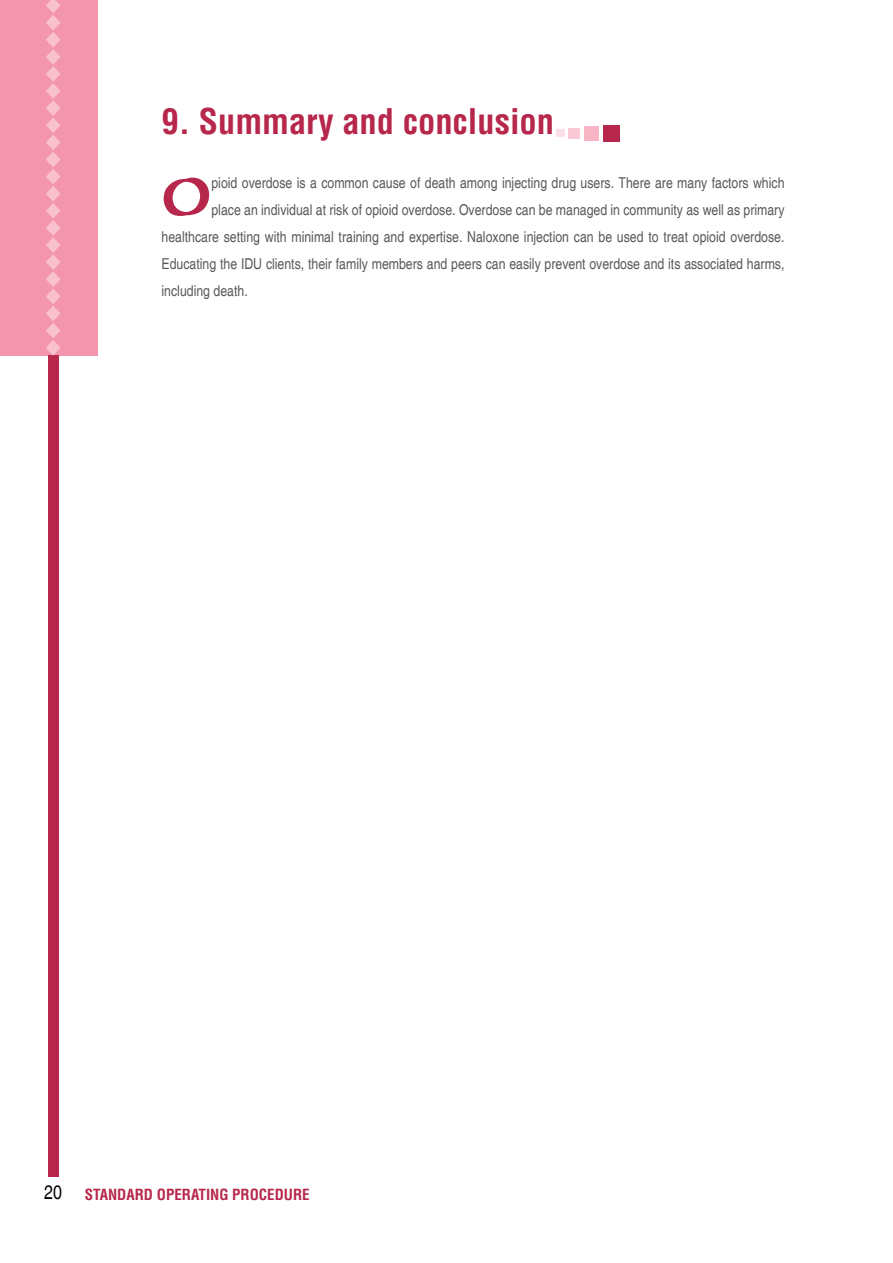
<style>
.page{position:relative;width:893px;height:1263px;background:#fff}
.page>*{position:absolute;margin:0;border:0;box-sizing:border-box;transform-origin:0 0}
.t1{font:57.6px "Sherwood";color:#b7274c}
.t2{font:700 condensed 34.5px "Helvetica";color:#b7274c}
.t3{font:condensed 15px "Helvetica";color:#58595b}
.t4{font:700 condensed 15px "Helvetica";color:#b7274c}
.s1{font-weight:400;font-size:19.5px;color:#000}
</style>
<div class="page">
<div style="left:0;top:0;width:97px;height:355px;background:#f495ae"></div>
<div style="left:48px;top:356px;width:10px;height:821px;background:#b7274c"></div>
<svg style="left:46px;top:0;width:15px;height:355px"></svg>
<div style="left:603px;top:125px;width:16px;height:16px;background:#b7274c"></div>
<div style="left:584px;top:126px;width:15px;height:14px;background:#f7b5c6"></div>
<div style="left:568px;top:128px;width:12px;height:10px;background:#f9cad6"></div>
<div style="left:556px;top:130px;width:9px;height:7px;background:#fcdfe6"></div>
<h2 class="t2" style="left:162px;top:100px;width:394px">9. Summary and conclusion</h2>
<h1 class="t1" style="left:162px;top:165px;width:51px">O</h1>
<p class="t3" style="left:211px;top:174px;width:575px">pioid overdose is a common cause of death among injecting drug users. There are many factors which</p>
<p class="t3" style="left:211px;top:201px;width:575px">place an individual at risk of opioid overdose. Overdose can be managed in community as well as primary</p>
<p class="t3" style="left:162px;top:228px;width:624px">healthcare setting with minimal training and expertise. Naloxone injection can be used to treat opioid overdose.</p>
<p class="t3" style="left:162px;top:255px;width:624px">Educating the IDU clients, their family members and peers can easily prevent overdose and its associated harms,</p>
<p class="t3" style="left:162px;top:282px;width:88px">including death.</p>
<p class="t4" style="left:44px;top:1185px;width:267px"><span class="s1">20</span> STANDARD OPERATING PROCEDURE</p>
</div>
